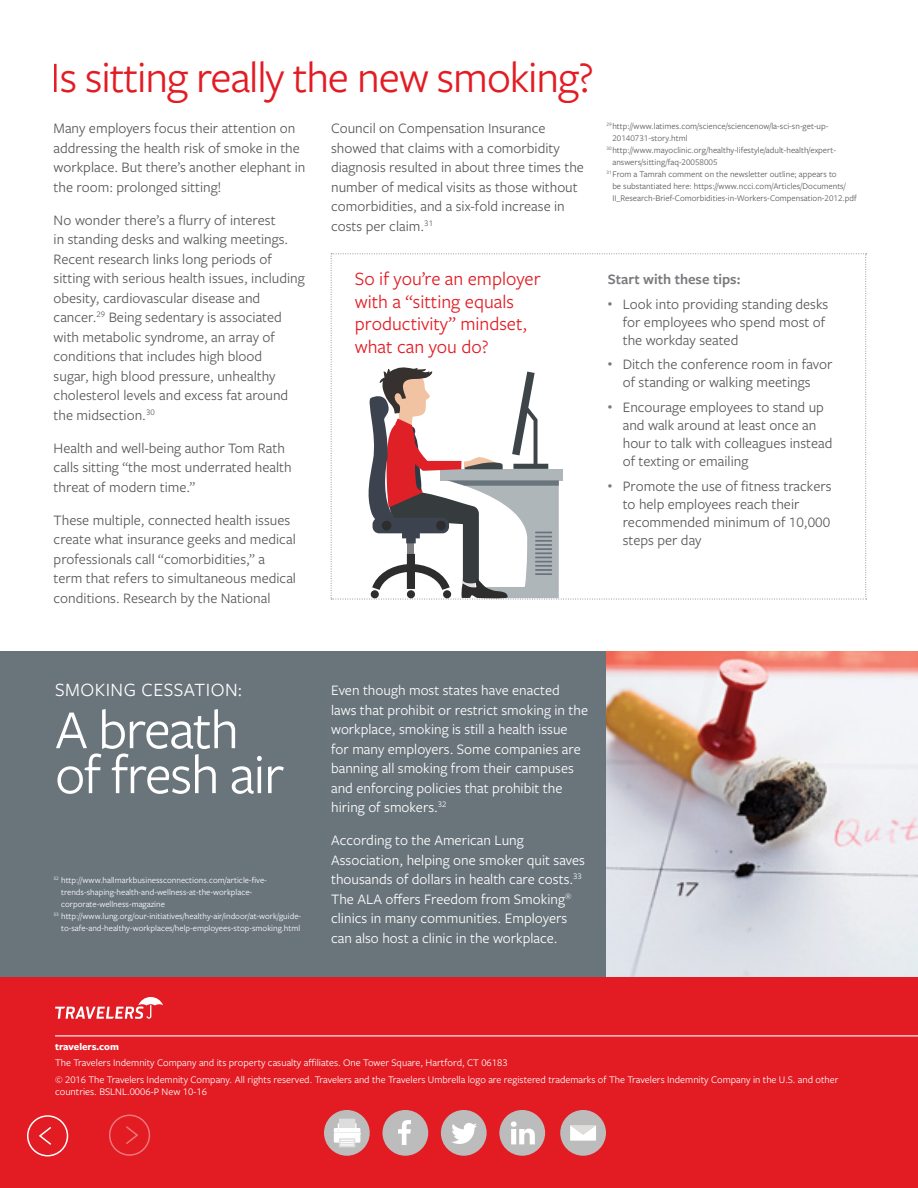
<style>
.page{position:relative;width:918px;height:1188px;background:#fff}
.page>*{position:absolute;margin:0;border:0;box-sizing:border-box;transform-origin:0 0}
.t1{font:57px/45px "Freight Sans Pro";letter-spacing:-.025em;color:#fff}
.t2{font:45px "Freight Sans Pro";letter-spacing:-.025em;color:#e31b23}
.t3{font:19.5px/22.5px "Freight Sans Pro";color:#e31b23}
.t4{font:19.5px "Freight Sans Pro";letter-spacing:.025em;color:#fff}
.t5{font:15px/19.5px "Freight Sans Pro";color:#58595b}
.t6{font:15px/19.5px "Freight Sans Pro";color:#fff}
.t7{font:600 15px "Freight Sans Pro";color:#797a7d}
.t8{font:10.5px/16.5px "Freight Sans Pro";color:#fff}
.t9{font:700 10.5px "Freight Sans Pro";color:#fff}
.t10{font:9px "Freight Sans Pro";color:#58595b}
.t11{font:9px "Freight Sans Pro";color:#fff}
</style>
<div class="page">
<div style="left:0;top:651px;width:606px;height:339px;background:#6a747b"></div>
<img style="left:606px;top:651px;width:312px;height:326px">
<div style="left:0;top:977px;width:918px;height:211px;background:#e31b23"></div>
<hr style="left:55px;top:1035px;width:863px;height:1px;background:#fff">
<svg style="left:55px;top:997px;width:108px;height:22px"></svg>
<svg style="left:331px;top:253px;width:536px;height:347px"></svg>
<svg style="left:27px;top:1115px;width:42px;height:42px"></svg>
<svg style="left:109px;top:1114px;width:42px;height:42px"></svg>
<div style="left:382px;top:1110px;width:46px;height:46px;background:#bbbcbb;border-radius:50%"></div>
<svg style="left:398px;top:1120px;width:13px;height:25px"></svg>
<div style="left:441px;top:1110px;width:46px;height:46px;background:#bbbcbb;border-radius:50%"></div>
<svg style="left:452px;top:1123px;width:25px;height:21px"></svg>
<div style="left:499px;top:1110px;width:46px;height:46px;background:#bbbcbb;border-radius:50%"></div>
<svg style="left:511px;top:1121px;width:24px;height:23px"></svg>
<div style="left:560px;top:1110px;width:46px;height:46px;background:#bbbcbb;border-radius:50%"></div>
<svg style="left:570px;top:1125px;width:26px;height:16px"></svg>
<div style="left:324px;top:1110px;width:46px;height:46px;background:#bbbcbb;border-radius:50%"></div>
<svg style="left:334px;top:1119px;width:26px;height:28px"></svg>
<h2 class="t2" style="left:51px;top:47px;width:544px">Is sitting really the new smoking?</h2>
<p class="t5" style="left:54px;top:118px;width:253px">Many employers focus their attention on addressing the health risk of smoke in the workplace. But there’s another elephant in the room: prolonged sitting!</p>
<p class="t5" style="left:54px;top:209px;width:253px">No wonder there’s a flurry of interest<br>in standing desks and walking meetings.<br>Recent research links long periods of sitting with serious health issues, including obesity, cardiovascular disease and cancer.<sup>29</sup> Being sedentary is associated with metabolic syndrome, an array of conditions that includes high blood<br>sugar, high blood pressure, unhealthy cholesterol levels and excess fat around the midsection.<sup>30</sup></p>
<p class="t5" style="left:54px;top:437px;width:240px">Health and well-being author Tom Rath calls sitting “the most underrated health threat of modern time.”</p>
<p class="t5" style="left:54px;top:509px;width:244px">These multiple, connected health issues create what insurance geeks and medical professionals call “comorbidities,” a term that refers to simultaneous medical conditions. Research by the National</p>
<p class="t5" style="left:331px;top:118px;width:254px">Council on Compensation Insurance showed that claims with a comorbidity diagnosis resulted in about three times the number of medical visits as those without comorbidities, and a six-fold increase in costs per claim.<sup>31</sup></p>
<p class="t10" style="left:606px;top:120px;width:224px"><sup>29</sup>http://www.latimes.com/science/sciencenow/la-sci-sn-get-up-</p>
<p class="t10" style="left:612px;top:132px;width:77px">20140731-story.html</p>
<p class="t10" style="left:606px;top:144px;width:231px"><sup>30</sup>http://www.mayoclinic.org/healthy-lifestyle/adult-health/expert-</p>
<p class="t10" style="left:612px;top:156px;width:107px">answers/sitting/faq-20058005</p>
<p class="t10" style="left:606px;top:168px;width:232px"><sup>31</sup> From a Tamrah comment on the newsletter outline; appears to</p>
<p class="t10" style="left:612px;top:180px;width:235px">be substantiated here: https://www.ncci.com/Articles/Documents/</p>
<p class="t10" style="left:612px;top:192px;width:246px">II_Research-Brief-Comorbidities-in-Workers-Compensation-2012.pdf</p>
<h3 class="t3" style="left:355px;top:267px;width:187px">So if you’re an employer with a “sitting equals productivity” mindset, what can you do?</h3>
<p class="t7" style="left:608px;top:269px;width:134px">Start with these tips:</p>
<p class="t5" style="left:623px;top:294px;width:207px;line-height:18px;text-indent:-15px"><sup>•</sup> Look into providing standing desks for employees who spend most of the workday seated</p>
<p class="t5" style="left:608px;top:355px;width:226px;line-height:18px;text-align:center"><sup>•</sup> Ditch the conference room in favor of standing or walking meetings</p>
<p class="t5" style="left:623px;top:398px;width:211px;line-height:18px;text-indent:-15px"><sup>•</sup> Encourage employees to stand up and walk around at least once an hour to talk with colleagues instead of texting or emailing</p>
<p class="t5" style="left:623px;top:476px;width:210px;line-height:18px;text-indent:-15px"><sup>•</sup> Promote the use of fitness trackers to help employees reach their recommended minimum of 10,000 steps per day</p>
<h3 class="t4" style="left:55px;top:677px;width:188px">SMOKING CESSATION:</h3>
<h1 class="t1" style="left:55px;top:705px;width:231px">A breath of fresh air</h1>
<p class="t11" style="left:54px;top:874px;width:215px"><sup>32</sup> http://www.hallmarkbusinessconnections.com/article-five-</p>
<p class="t11" style="left:61px;top:886px;width:193px">trends-shaping-health-and-wellness-at-the-workplace-</p>
<p class="t11" style="left:61px;top:898px;width:105px">corporate-wellness-magazine</p>
<p class="t11" style="left:54px;top:910px;width:249px"><sup>33</sup> http://www.lung.org/our-initiatives/healthy-air/indoor/at-work/guide-</p>
<p class="t11" style="left:61px;top:922px;width:241px">to-safe-and-healthy-workplaces/help-employees-stop-smoking.html</p>
<p class="t6" style="left:331px;top:680px;width:259px">Even though most states have enacted laws that prohibit or restrict smoking in the workplace, smoking is still a health issue for many employers. Some companies are banning all smoking from their campuses and enforcing policies that prohibit the hiring of smokers.<sup>32</sup></p>
<p class="t6" style="left:331px;top:830px;width:255px">According to the American Lung Association, helping one smoker quit saves thousands of dollars in health care costs.<sup>33<br></sup>The ALA offers Freedom from Smoking<sup>® </sup>clinics in many communities. Employers can also host a clinic in the workplace.</p>
<p class="t9" style="left:55px;top:1039px;width:65px">travelers.com</p>
<p class="t8" style="left:55px;top:1054px;width:785px">The Travelers Indemnity Company and its property casualty affiliates. One Tower Square, Hartford, CT 06183<br>© 2016 The Travelers Indemnity Company. All rights reserved. Travelers and the Travelers Umbrella logo are registered trademarks of The Travelers Indemnity Company in the U.S. and other</p>
<p class="t8" style="left:55px;top:1083px;width:153px">countries. BSLNL.0006-P New 10-16</p>
</div>
